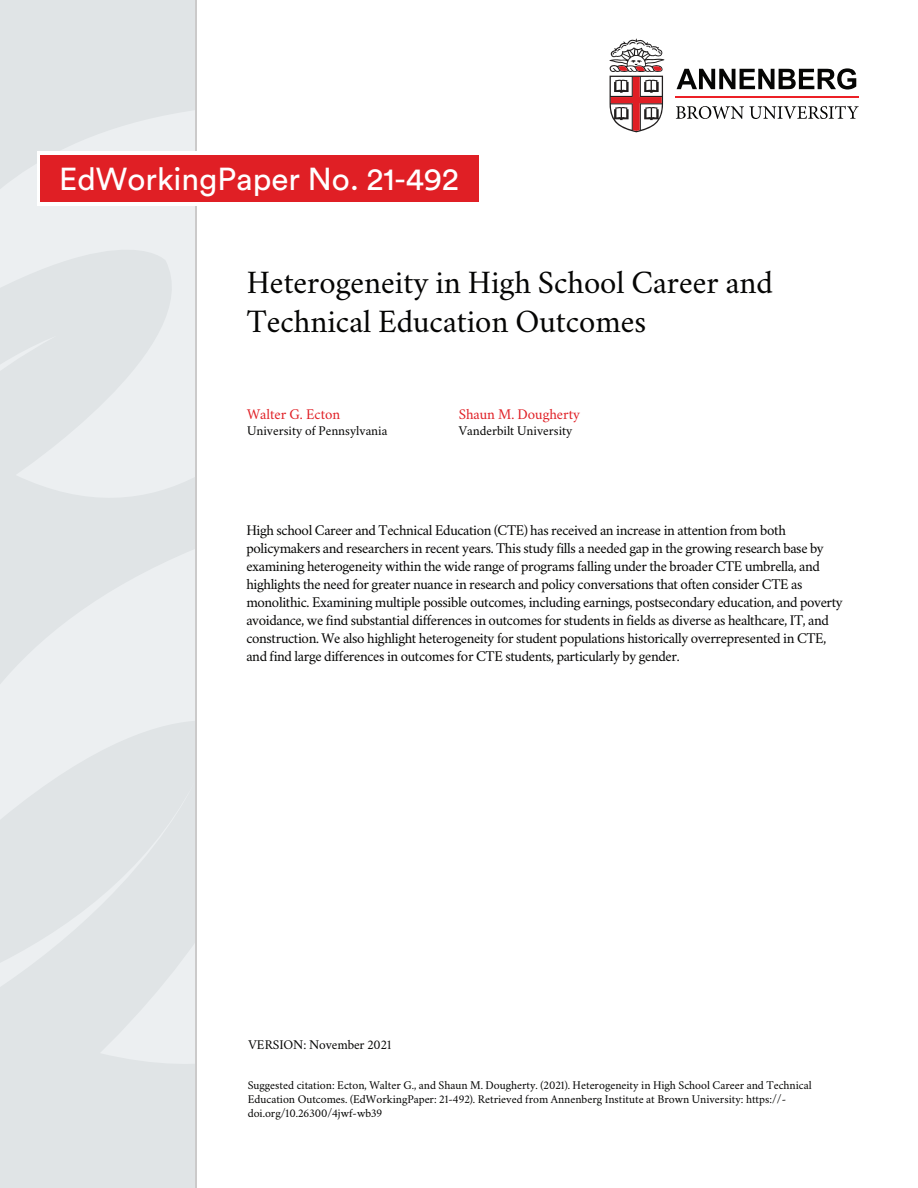
<style>
.page{position:relative;width:918px;height:1188px;background:#fff}
.page>*{position:absolute;margin:0;border:0;box-sizing:border-box;transform-origin:0 0}
.t1{font:33px/39.6px "Crimson";color:#050504}
.t2{font:31.5px "Circular Std";color:#fff}
.t3{font:15px/18px "Crimson";letter-spacing:-.02em;color:#050504}
.t4{font:15px "Crimson";color:#e01f25}
.t5{font:13.5px "Crimson";color:#050504}
.t6{font:12px/14.4px "Crimson";color:#050504}
</style>
<div class="page">
<div style="left:0;top:0;width:195px;height:1188px;background:#e0e4e6"></div>
<svg style="left:0;top:111px;width:195px;height:362px"></svg>
<svg style="left:0;top:334px;width:194px;height:730px"></svg>
<div style="left:37px;top:151px;width:439px;height:55px;background:#fff"></div>
<div style="left:40px;top:155px;width:439px;height:47px;background:#e01f25"></div>
<svg style="left:609px;top:38px;width:56px;height:94px"></svg>
<svg style="left:676px;top:106px;width:183px;height:13px"></svg>
<hr style="left:675px;top:97px;width:184px;height:1px;background:#ec2026">
<svg style="left:677px;top:68px;width:179px;height:22px"></svg>
<h2 class="t2" style="left:59px;top:160px;width:401px">EdWorkingPaper No. 21-492</h2>
<h1 class="t1" style="left:247px;top:262px;width:528px">Heterogeneity in High School Career and<br>Technical Education Outcomes</h1>
<p class="t4" style="left:247px;top:405px;width:95px">Walter G. Ecton</p>
<p class="t5" style="left:247px;top:423px;width:142px">University of Pennsylvania</p>
<p class="t4" style="left:459px;top:405px;width:123px">Shaun M. Dougherty</p>
<p class="t5" style="left:459px;top:423px;width:115px">Vanderbilt University</p>
<p class="t3" style="left:246px;top:521px;width:598px">High school Career and Technical Education (CTE) has received an increase in attention from both policymakers and researchers in recent years. This study fills a needed gap in the growing research base by examining heterogeneity within the wide range of programs falling under the broader CTE umbrella, and highlights the need for greater nuance in research and policy conversations that often consider CTE as monolithic. Examining multiple possible outcomes, including earnings, postsecondary education, and poverty avoidance, we find substantial differences in outcomes for students in fields as diverse as healthcare, IT, and construction. We also highlight heterogeneity for student populations historically overrepresented in CTE, and find large differences in outcomes for CTE students, particularly by gender.</p>
<p class="t5" style="left:249px;top:1037px;width:144px">VERSION: November 2021</p>
<p class="t6" style="left:248px;top:1077px;width:565px">Suggested citation: Ecton, Walter G., and Shaun M. Dougherty. (2021). Heterogeneity in High School Career and Technical<br>Education Outcomes. (EdWorkingPaper: 21-492). Retrieved from Annenberg Institute at Brown University: https://- doi.org/10.26300/4jwf-wb39</p>
</div>
